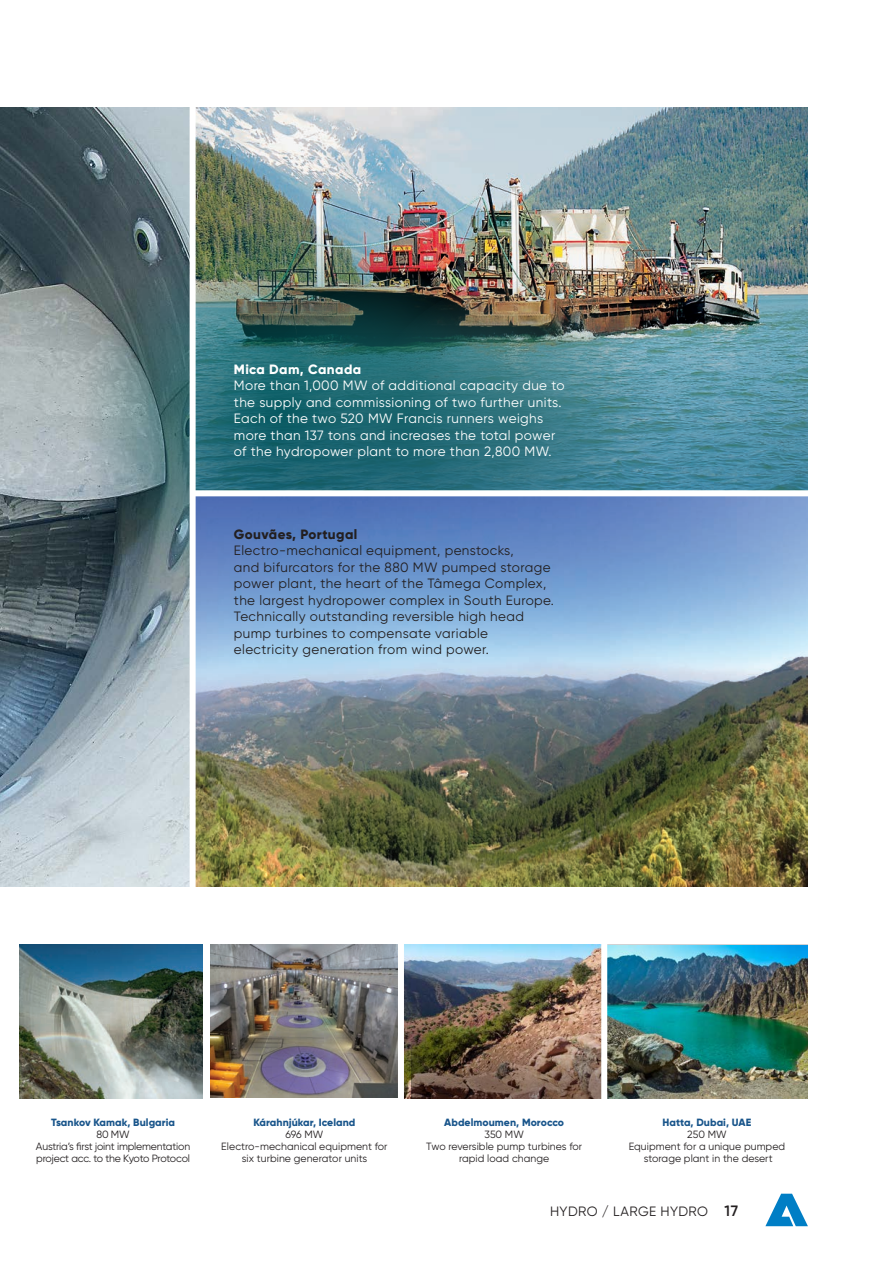
<style>
.page{position:relative;width:893px;height:1263px;background:#fff}
.page>*{position:absolute;margin:0;border:0;box-sizing:border-box;transform-origin:0 0}
.t1{font:13.5px/16.5px "Gilroy";letter-spacing:.03em;color:#231f20}
.t2{font:13.5px/16.5px "Gilroy";letter-spacing:.03em;color:#fff}
.t3{font:800 13.5px "Gilroy";letter-spacing:.03em;color:#231f20}
.t4{font:800 13.5px "Gilroy";letter-spacing:.03em;color:#fff}
.t5{font:10.5px/12px "Gilroy";letter-spacing:.005em;color:#231f20;text-align:center}
.t6{font:800 10.5px "Gilroy";letter-spacing:.005em;color:#19558b}
.t7{font:10.5px/12px "Gilroy";letter-spacing:-.02em;color:#231f20;text-align:center}
.s1{font-weight:600;font-size:15px}
</style>
<div class="page">
<svg style="left:765px;top:1194px;width:43px;height:32px"></svg>
<img style="left:0;top:107px;width:190px;height:779px">
<img style="left:196px;top:107px;width:612px;height:182px">
<img style="left:85px;top:223px;width:396px;height:378px;border-radius:50%">
<img style="left:196px;top:289px;width:612px;height:201px">
<img style="left:196px;top:496px;width:612px;height:390px">
<img style="left:19px;top:945px;width:183px;height:153px">
<img style="left:210px;top:945px;width:188px;height:153px">
<img style="left:404px;top:945px;width:7px;height:153px">
<img style="left:411px;top:945px;width:190px;height:153px">
<div style="left:190px;top:70px;width:6px;height:865px;background:#fff"></div>
<div style="left:190px;top:490px;width:643px;height:6px;background:#fff"></div>
<img style="left:607px;top:946px;width:201px;height:152px">
<p class="t4" style="left:234px;top:361px;width:129px">Mica Dam, Canada</p>
<p class="t2" style="left:234px;top:377px;width:332px">More than 1,000 MW of additional capacity due to the supply and commissioning of two further units.<br>Each of the two 520 MW Francis runners weighs more than 137 tons and increases the total power of the hydropower plant to more than 2,800 MW.</p>
<p class="t3" style="left:234px;top:525px;width:125px">Gouvães, Portugal</p>
<p class="t1" style="left:234px;top:542px;width:322px">Electro-mechanical equipment, penstocks,<br>and bifurcators for the 880 MW pumped storage power plant, the heart of the Tâmega Complex, the largest hydropower complex in South Europe.<br>Technically outstanding reversible high head pump turbines to compensate variable electricity generation from wind power.</p>
<p class="t6" style="left:51px;top:1115px;width:126px">Tsankov Kamak, Bulgaria</p>
<p class="t7" style="left:36px;top:1128px;width:156px">80 MW<br>Austria’s first joint implementation project acc. to the Kyoto Protocol</p>
<p class="t6" style="left:253px;top:1115px;width:104px">Kárahnjúkar, Iceland</p>
<p class="t5" style="left:221px;top:1128px;width:168px">696 MW<br>Electro-mechanical equipment for six turbine generator units</p>
<p class="t6" style="left:444px;top:1115px;width:121px">Abdelmoumen, Morocco</p>
<p class="t5" style="left:426px;top:1128px;width:157px">350 MW<br>Two reversible pump turbines for rapid load change</p>
<p class="t6" style="left:663px;top:1115px;width:90px">Hatta, Dubai, UAE</p>
<p class="t5" style="left:629px;top:1128px;width:158px">250 MW<br>Equipment for a unique pumped storage plant in the desert</p>
<p class="t1" style="left:550px;top:1203px;width:190px">HYDRO / LARGE HYDRO <span class="s1">17</span></p>
</div>
